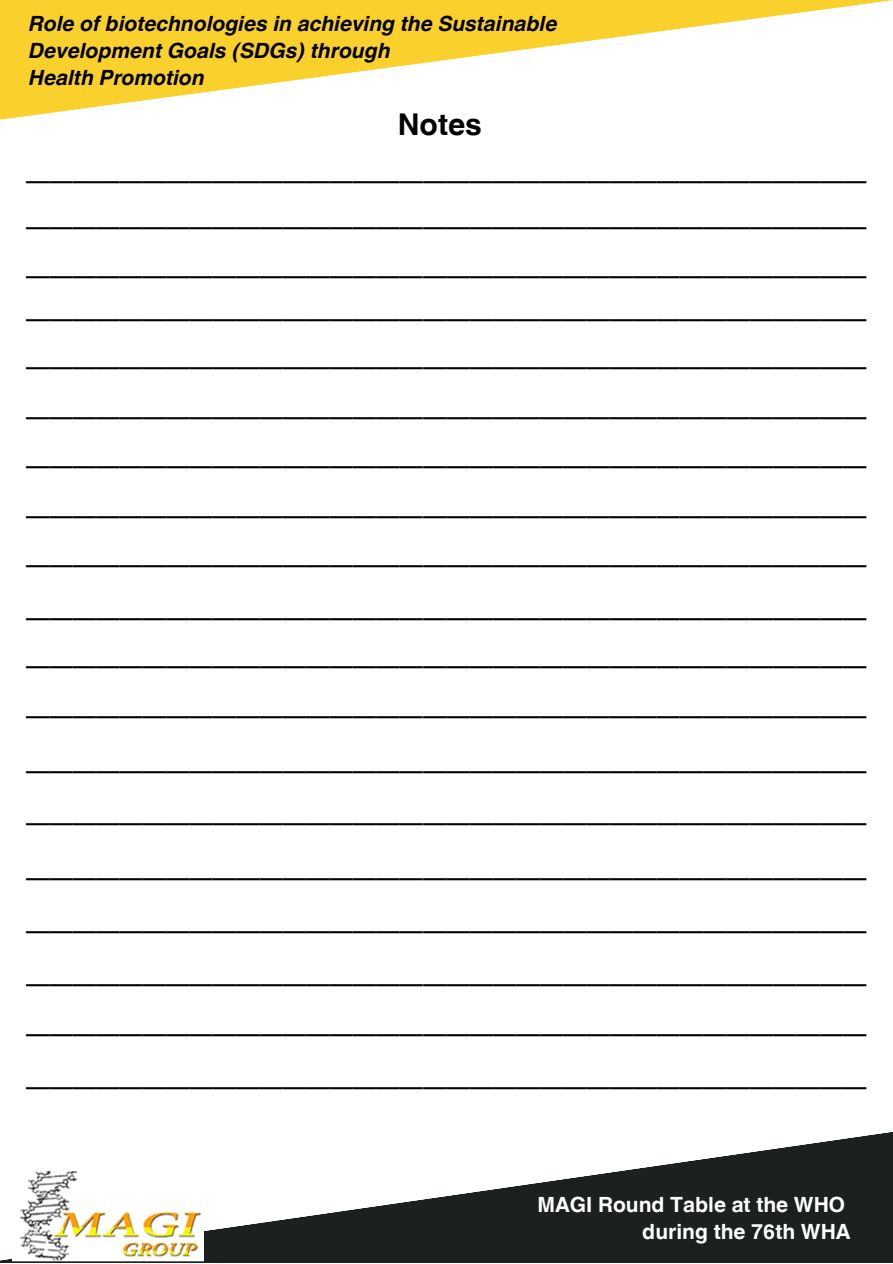
<style>
.page{position:relative;width:893px;height:1264px;background:#fff}
.page>*{position:absolute;margin:0;border:0;box-sizing:border-box;transform-origin:0 0}
.t1{font:42px "Helvetica World";color:#000}
.t2{font:700 30px "Helvetica World";color:#000}
.t3{font:italic 700 21px "Helvetica World";color:#000}
.t4{font:700 21px "Helvetica World";color:#fff}
</style>
<div class="page">
<svg style="left:0;top:1132px;width:892px;height:130px;fill:#1c2120"></svg>
<img style="left:12px;top:1171px;width:191px;height:90px">
<svg style="left:0;top:0;width:892px;height:120px"></svg>
<p class="t3" style="left:29px;top:6px;width:530px">Role of biotechnologies in achieving the Sustainable</p>
<p class="t3" style="left:29px;top:33px;width:363px">Development Goals (SDGs) through</p>
<p class="t3" style="left:29px;top:60px;width:177px">Health Promotion</p>
<p class="t2" style="left:397px;top:100px;width:86px">Notes</p>
<p class="t1" style="left:26px;top:139px;width:842px">____________________________________</p>
<p class="t1" style="left:26px;top:184px;width:842px">____________________________________</p>
<p class="t1" style="left:26px;top:233px;width:842px">____________________________________</p>
<p class="t1" style="left:26px;top:276px;width:842px">____________________________________</p>
<p class="t1" style="left:26px;top:325px;width:842px">____________________________________</p>
<p class="t1" style="left:26px;top:374px;width:842px">____________________________________</p>
<p class="t1" style="left:26px;top:424px;width:842px">____________________________________</p>
<p class="t1" style="left:26px;top:473px;width:842px">____________________________________</p>
<p class="t1" style="left:26px;top:522px;width:842px">____________________________________</p>
<p class="t1" style="left:26px;top:575px;width:842px">____________________________________</p>
<p class="t1" style="left:26px;top:624px;width:842px">____________________________________</p>
<p class="t1" style="left:26px;top:673px;width:842px">____________________________________</p>
<p class="t1" style="left:26px;top:728px;width:842px">____________________________________</p>
<p class="t1" style="left:26px;top:781px;width:842px">____________________________________</p>
<p class="t1" style="left:26px;top:836px;width:842px">____________________________________</p>
<p class="t1" style="left:26px;top:888px;width:842px">____________________________________</p>
<p class="t1" style="left:26px;top:941px;width:842px">____________________________________</p>
<p class="t1" style="left:26px;top:991px;width:842px">____________________________________</p>
<p class="t1" style="left:26px;top:1044px;width:842px">____________________________________</p>
<p class="t4" style="left:537px;top:1186px;width:309px">MAGI Round Table at the WHO</p>
<p class="t4" style="left:642px;top:1213px;width:210px">during the 76th WHA</p>
</div>
